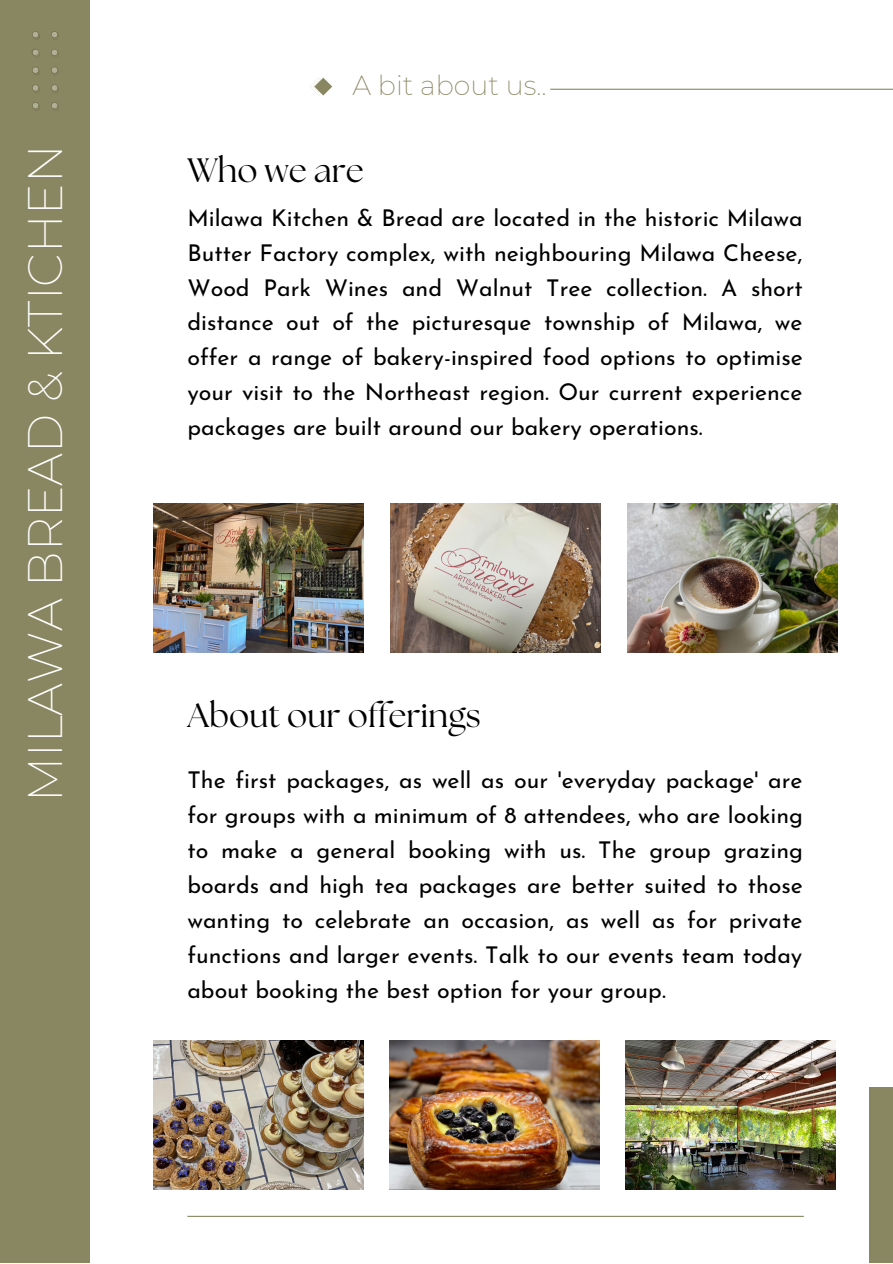
<style>
.page{position:relative;width:893px;height:1264px;background:#fff}
.page>*{position:absolute;margin:0;border:0;box-sizing:border-box;transform-origin:0 0}
.t1{font:200 47.25px "Montserrat";color:#fff}
.t2{font:33.75px "The Seasons";color:#000}
.t3{font:200 26.85px "Montserrat";color:#898762}
.t4{font:23.1px/34.8px "Josefin Sans";color:#000;text-align:justify}
</style>
<div class="page">
<div style="left:0;top:0;width:89px;height:1262px;background:#898762"></div>
<svg style="left:32px;top:31px;width:27px;height:80px"></svg>
<hr style="left:550px;top:89px;width:342px;height:1px;background:#898762">
<svg style="left:310px;top:78px;width:22px;height:18px"></svg>
<div style="left:869px;top:1086px;width:23px;height:176px;background:#898762"></div>
<hr style="left:187px;top:1215px;width:616px;height:1px;background:#898762">
<img style="left:153px;top:1040px;width:210px;height:149px">
<img style="left:153px;top:503px;width:210px;height:150px">
<img style="left:627px;top:503px;width:210px;height:150px">
<img style="left:390px;top:503px;width:210px;height:150px">
<img style="left:389px;top:1040px;width:210px;height:149px">
<img style="left:625px;top:1040px;width:210px;height:149px">
<h1 class="t1" style="left:16px;top:802px;width:659px;rotate:-90deg">MILAWA BREAD &amp; KTICHEN</h1>
<p class="t3" style="left:352px;top:69px;width:196px">A bit about us..</p>
<h2 class="t2" style="left:187px;top:155px;width:178px">Who we are</h2>
<p class="t4" style="left:187px;top:203px;width:617px">Milawa Kitchen &amp; Bread are located in the historic Milawa Butter Factory complex, with neighbouring Milawa Cheese, Wood Park Wines and Walnut Tree collection. A short distance out of the picturesque township of Milawa, we offer a range of bakery-inspired food options to optimise your visit to the Northeast region. Our current experience packages are built around our bakery operations.</p>
<h2 class="t2" style="left:187px;top:699px;width:295px">About our offerings</h2>
<p class="t4" style="left:187px;top:765px;width:617px">The first packages, as well as our 'everyday package' are for groups with a minimum of 8 attendees, who are looking to make a general booking with us. The group grazing boards and high tea packages are better suited to those wanting to celebrate an occasion, as well as for private functions and larger events. Talk to our events team today about booking the best option for your group.</p>
</div>
